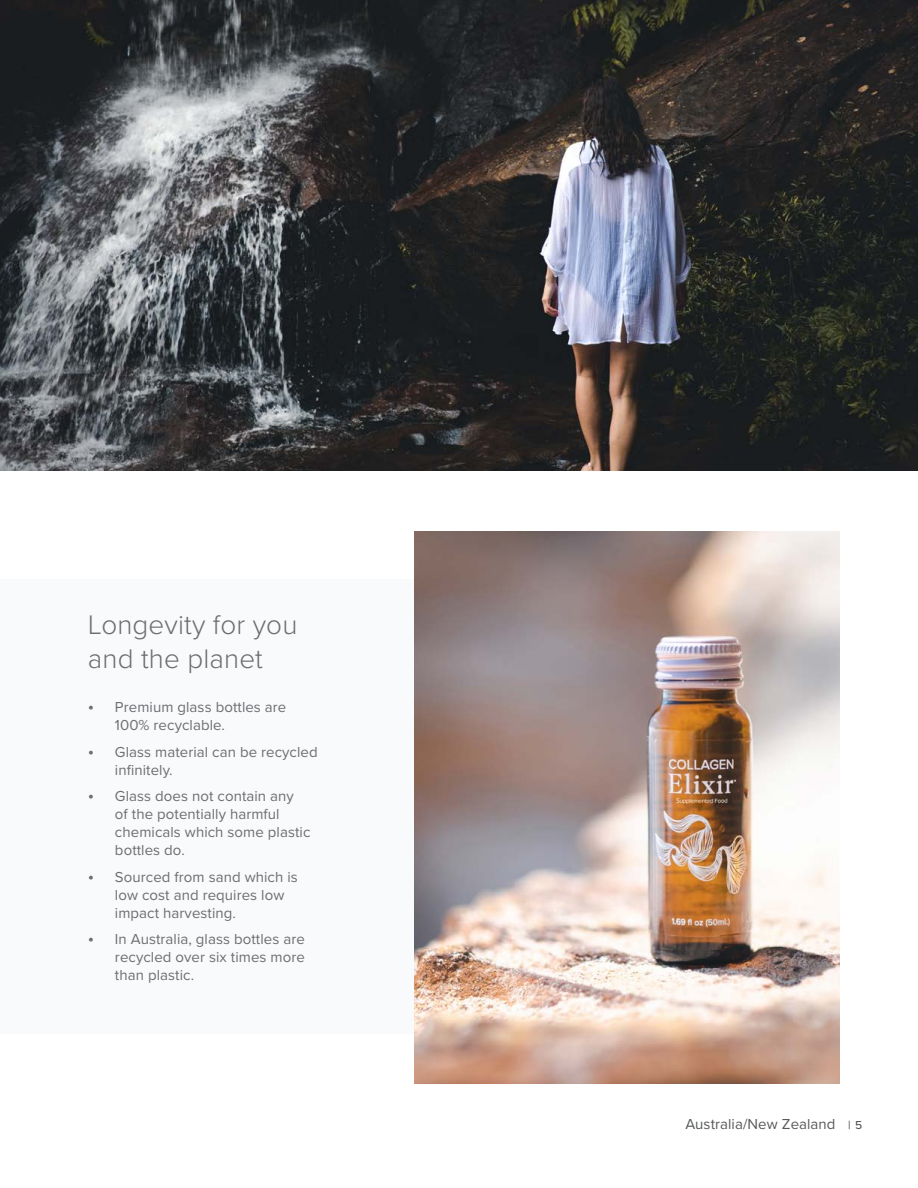
<style>
.page{position:relative;width:918px;height:1188px;background:#fff}
.page>*{position:absolute;margin:0;border:0;box-sizing:border-box;transform-origin:0 0}
.t1{font:300 27.9px/34px "Proxima Nova";letter-spacing:.005em;color:#6d6e71}
.t2{font:15px/18px "Proxima Nova";letter-spacing:.005em;color:#6d6e71}
.t3{font:15px "Proxima Nova";letter-spacing:.005em;color:#58595b}
.s1{font-size:18px}
.s2{font-weight:500;font-size:12px}
</style>
<div class="page">
<img style="left:0;top:0;width:918px;height:470px">
<div style="left:0;top:579px;width:479px;height:455px;background:#f8fafb"></div>
<img style="left:414px;top:532px;width:426px;height:552px">
<h1 class="t1" style="left:88px;top:607px;width:211px">Longevity for you and the planet</h1>
<p class="t2" style="left:115px;top:697px;width:173px;text-indent:-27px"><span class="s1">•</span> Premium glass bottles are<br>100% recyclable.</p>
<p class="t2" style="left:115px;top:742px;width:204px;text-indent:-27px"><span class="s1">•</span> Glass material can be recycled infinitely.</p>
<p class="t2" style="left:115px;top:787px;width:197px;text-indent:-27px"><span class="s1">•</span> Glass does not contain any of the potentially harmful chemicals which some plastic bottles do.</p>
<p class="t2" style="left:115px;top:867px;width:184px;text-indent:-27px"><span class="s1">•</span> Sourced from sand which is low cost and requires low impact harvesting.</p>
<p class="t2" style="left:115px;top:930px;width:191px;text-align:justify;text-indent:-27px"><span class="s1">•</span> In Australia, glass bottles are recycled over six times more than plastic.</p>
<p class="t3" style="left:686px;top:1113px;width:178px">Australia/New Zealand <span class="s2">| 5</span></p>
</div>
